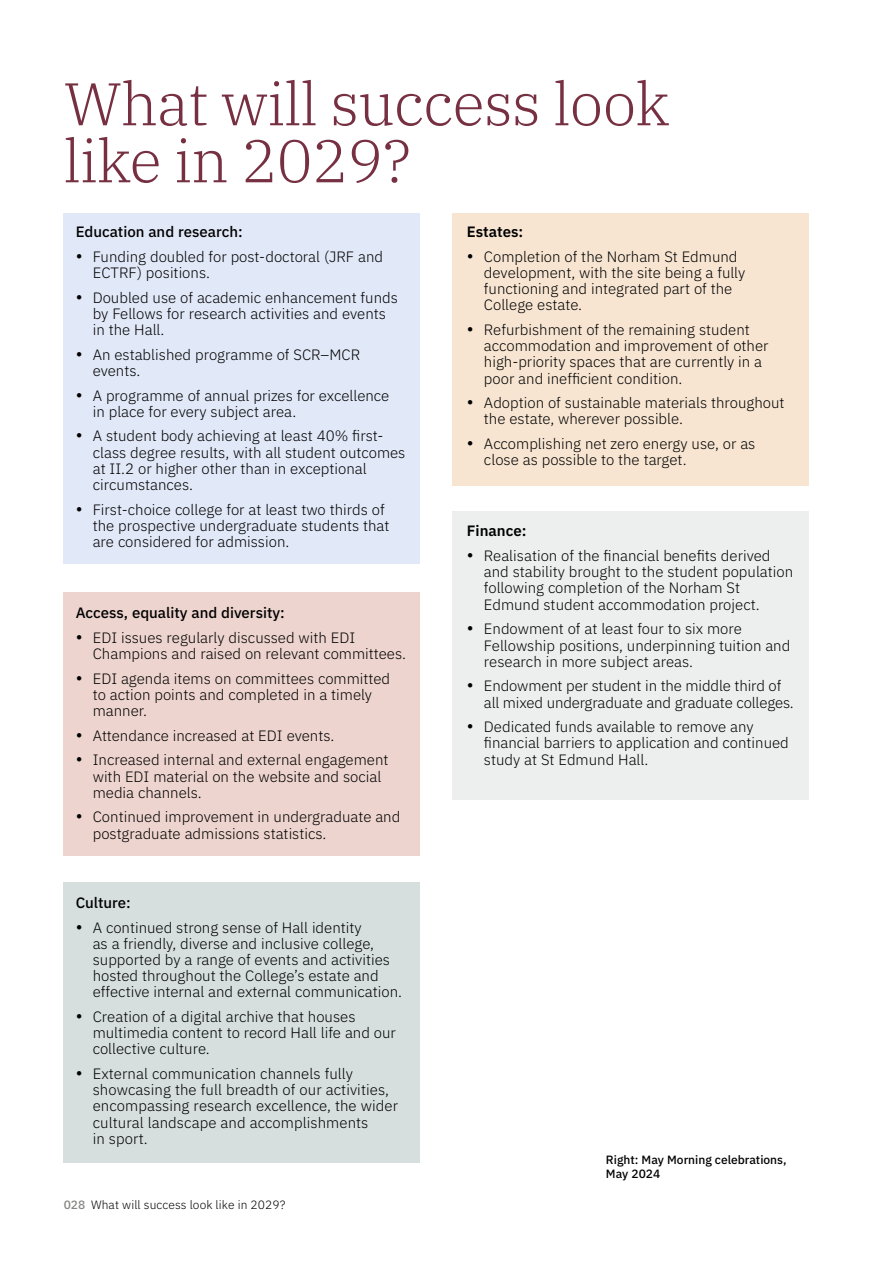
<style>
.page{position:relative;width:893px;height:1263px;background:#fff}
.page>*{position:absolute;margin:0;border:0;box-sizing:border-box;transform-origin:0 0}
.t1{font:300 60px/57px "IBM Plex Serif";letter-spacing:-.01em;color:#763041}
.t2{font:300 15px/16.2px "IBM Plex Sans";color:#000}
.t3{font:500 15px "IBM Plex Sans";color:#000}
.t4{font:600 15px "IBM Plex Sans";color:#000}
.t5{font:500 12px/14.4px "IBM Plex Sans";color:#000}
.t6{font:300 12px "IBM Plex Sans";letter-spacing:.01em;color:#000}
.s1{font-weight:500;color:#878786}
</style>
<div class="page">
<div style="left:63px;top:213px;width:356px;height:350px;background:#e1e8f7"></div>
<div style="left:63px;top:592px;width:356px;height:264px;background:#edd4ce"></div>
<div style="left:63px;top:882px;width:357px;height:281px;background:#d6dfde"></div>
<div style="left:453px;top:213px;width:356px;height:272px;background:#f7e5d2"></div>
<div style="left:453px;top:511px;width:356px;height:289px;background:#edefef"></div>
<h1 class="t1" style="left:64px;top:76px;width:607px">What will success look like in 2029?</h1>
<p class="t3" style="left:76px;top:225px;width:169px">Education and research:</p>
<p class="t2" style="left:93px;top:249px;width:292px;text-indent:-17px">• Funding doubled for post-doctoral (JRF and<br>ECTRF) positions.</p>
<p class="t2" style="left:93px;top:290px;width:307px;text-indent:-17px">• Doubled use of academic enhancement funds by Fellows for research activities and events in the Hall.</p>
<p class="t2" style="left:93px;top:347px;width:269px;text-indent:-17px">• An established programme of SCR–MCR events.</p>
<p class="t2" style="left:93px;top:388px;width:298px;text-indent:-17px">• A programme of annual prizes for excellence in place for every subject area.</p>
<p class="t2" style="left:93px;top:429px;width:314px;text-indent:-17px">• A student body achieving at least 40% first&shy;class degree results, with all student outcomes at II.2 or higher other than in exceptional circumstances.</p>
<p class="t2" style="left:93px;top:502px;width:298px;text-indent:-17px">• First-choice college for at least two thirds of the prospective undergraduate students that are considered for admission.</p>
<p class="t3" style="left:76px;top:606px;width:211px">Access, equality and diversity:</p>
<p class="t2" style="left:93px;top:630px;width:315px;text-indent:-17px">• EDI issues regularly discussed with EDI<br>Champions and raised on relevant committees.</p>
<p class="t2" style="left:93px;top:671px;width:299px;text-indent:-17px">• EDI agenda items on committees committed to action points and completed in a timely manner.</p>
<p class="t2" style="left:76px;top:728px;width:260px">• Attendance increased at EDI events.</p>
<p class="t2" style="left:93px;top:753px;width:297px;text-indent:-17px">• Increased internal and external engagement with EDI material on the website and social media channels.</p>
<p class="t2" style="left:93px;top:810px;width:309px;text-indent:-17px">• Continued improvement in undergraduate and postgraduate admissions statistics.</p>
<p class="t3" style="left:76px;top:896px;width:57px">Culture:</p>
<p class="t2" style="left:93px;top:920px;width:311px;text-indent:-17px">• A continued strong sense of Hall identity<br>as a friendly, diverse and inclusive college, supported by a range of events and activities hosted throughout the College’s estate and effective internal and external communication.</p>
<p class="t2" style="left:93px;top:1010px;width:305px;text-indent:-17px">• Creation of a digital archive that houses multimedia content to record Hall life and our collective culture.</p>
<p class="t2" style="left:93px;top:1067px;width:307px;text-indent:-17px">• External communication channels fully showcasing the full breadth of our activities, encompassing research excellence, the wider cultural landscape and accomplishments<br>in sport.</p>
<p class="t6" style="left:64px;top:1199px;width:223px"><span class="s1">028</span> What will success look like in 2029?</p>
<p class="t4" style="left:467px;top:223px;width:58px">Estates:</p>
<p class="t2" style="left:484px;top:249px;width:263px;text-indent:-17px">• Completion of the Norham St Edmund development, with the site being a fully functioning and integrated part of the<br>College estate.</p>
<p class="t2" style="left:484px;top:323px;width:286px;text-indent:-17px">• Refurbishment of the remaining student accommodation and improvement of other high-priority spaces that are currently in a poor and inefficient condition.</p>
<p class="t2" style="left:484px;top:396px;width:302px;text-indent:-17px">• Adoption of sustainable materials throughout the estate, wherever possible.</p>
<p class="t2" style="left:484px;top:437px;width:273px;text-indent:-17px">• Accomplishing net zero energy use, or as close as possible to the target.</p>
<p class="t4" style="left:467px;top:522px;width:61px">Finance:</p>
<p class="t2" style="left:484px;top:549px;width:311px;text-indent:-17px">• Realisation of the financial benefits derived and stability brought to the student population following completion of the Norham St Edmund student accommodation project.</p>
<p class="t2" style="left:484px;top:622px;width:308px;text-indent:-17px">• Endowment of at least four to six more<br>Fellowship positions, underpinning tuition and research in more subject areas.</p>
<p class="t2" style="left:484px;top:679px;width:311px;text-indent:-17px">• Endowment per student in the middle third of all mixed undergraduate and graduate colleges.</p>
<p class="t2" style="left:484px;top:720px;width:306px;text-indent:-17px">• Dedicated funds available to remove any financial barriers to application and continued study at St Edmund Hall.</p>
<p class="t5" style="left:606px;top:1153px;width:182px">Right: May Morning celebrations,<br>May 2024</p>
</div>
